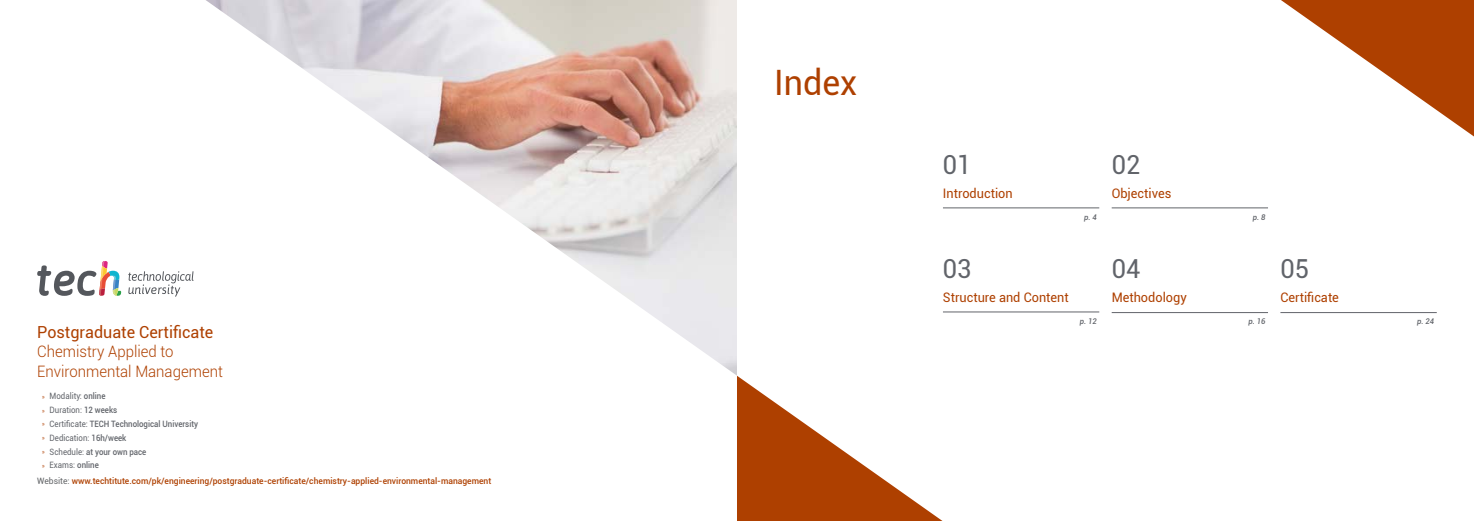
<style>
.page{position:relative;width:1474px;height:521px;background:#fff}
.page>*{position:absolute;margin:0;border:0;box-sizing:border-box;transform-origin:0 0}
.t1{font:35px "Roboto";color:#ae4000}
.t2{font:26.25px "Roboto";color:#61646a}
.t3{font:16.62px "Roboto";color:#ae4000}
.t4{font:300 15.75px/19.2px "Roboto";color:#ae4000;scale:.95 1}
.t5{font:13.12px "Roboto";color:#ae4000}
.t6{font:500 8.75px/13.8px "Roboto";color:#61646a;scale:.9 1}
.t7{font:500 8.75px "Roboto";color:#ae4001}
.t8{font:italic 500 7.88px "Roboto";color:#61646a}
.s1{font-family:"Myriad Pro";font-weight:400;font-size:7px;color:#ae4000}
.s2{font-weight:400}
.s3{font-weight:400;color:#646669}
.s4{color:#ae4000}
</style>
<div class="page">
<img style="left:206px;top:0;width:531px;height:376px">
<svg style="left:737px;top:376px;width:205px;height:145px"></svg>
<svg style="left:1281px;top:0;width:192px;height:136px"></svg>
<hr style="left:943px;top:208px;width:156px;height:1px;background:#61646a">
<hr style="left:943px;top:312px;width:156px;height:1px;background:#61646a">
<hr style="left:1111px;top:208px;width:156px;height:1px;background:#61646a">
<hr style="left:1111px;top:312px;width:156px;height:1px;background:#61646a">
<hr style="left:1280px;top:312px;width:156px;height:1px;background:#61646a">
<svg style="left:37px;top:261px;width:84px;height:35px"></svg>
<svg style="left:128px;top:271px;width:65px;height:26px"></svg>
<h3 class="t3" style="left:37px;top:321px;width:177px">Postgraduate Certificate</h3>
<h3 class="t4" style="left:37px;top:342px;width:197px">Chemistry Applied to<br>Environmental Management</h3>
<p class="t6" style="left:42px;top:389px;width:175px"><span class="s1">»</span> <span class="s2">Modality:</span> online<br><span class="s1">»</span> <span class="s2">Duration:</span> 12 weeks<br><span class="s1">»</span> <span class="s2">Certificate:</span> TECH Technological University <span class="s1">»</span> <span class="s2">Dedication:</span> 16h/week<br><span class="s1">»</span> <span class="s2">Schedule:</span> at your own pace<br><span class="s1">»</span> <span class="s2">Exams:</span> online</p>
<p class="t7" style="left:37px;top:474px;width:455px"><span class="s3">Website:</span> www.techtitute.com/pk/engineering/postgraduate-certificate/<span class="s4">chemistry-applied-environmental-management</span></p>
<h1 class="t1" style="left:774px;top:58px;width:85px">Index</h1>
<h2 class="t2" style="left:943px;top:146px;width:30px">01</h2>
<h2 class="t2" style="left:1111px;top:146px;width:30px">02</h2>
<h3 class="t5" style="left:943px;top:184px;width:71px">Introduction</h3>
<h3 class="t5" style="left:1111px;top:184px;width:61px">Objectives</h3>
<p class="t8" style="left:1084px;top:212px;width:14px">p. 4</p>
<p class="t8" style="left:1252px;top:212px;width:14px">p. 8</p>
<h2 class="t2" style="left:943px;top:250px;width:30px">03</h2>
<h2 class="t2" style="left:1111px;top:250px;width:30px">04</h2>
<h2 class="t2" style="left:1280px;top:250px;width:30px">05</h2>
<h3 class="t5" style="left:943px;top:288px;width:127px">Structure and Content</h3>
<h3 class="t5" style="left:1111px;top:288px;width:77px">Methodology</h3>
<h3 class="t5" style="left:1280px;top:288px;width:60px">Certificate</h3>
<p class="t8" style="left:1079px;top:316px;width:19px">p. 12</p>
<p class="t8" style="left:1248px;top:316px;width:19px">p. 16</p>
<p class="t8" style="left:1417px;top:316px;width:19px">p. 24</p>
</div>
